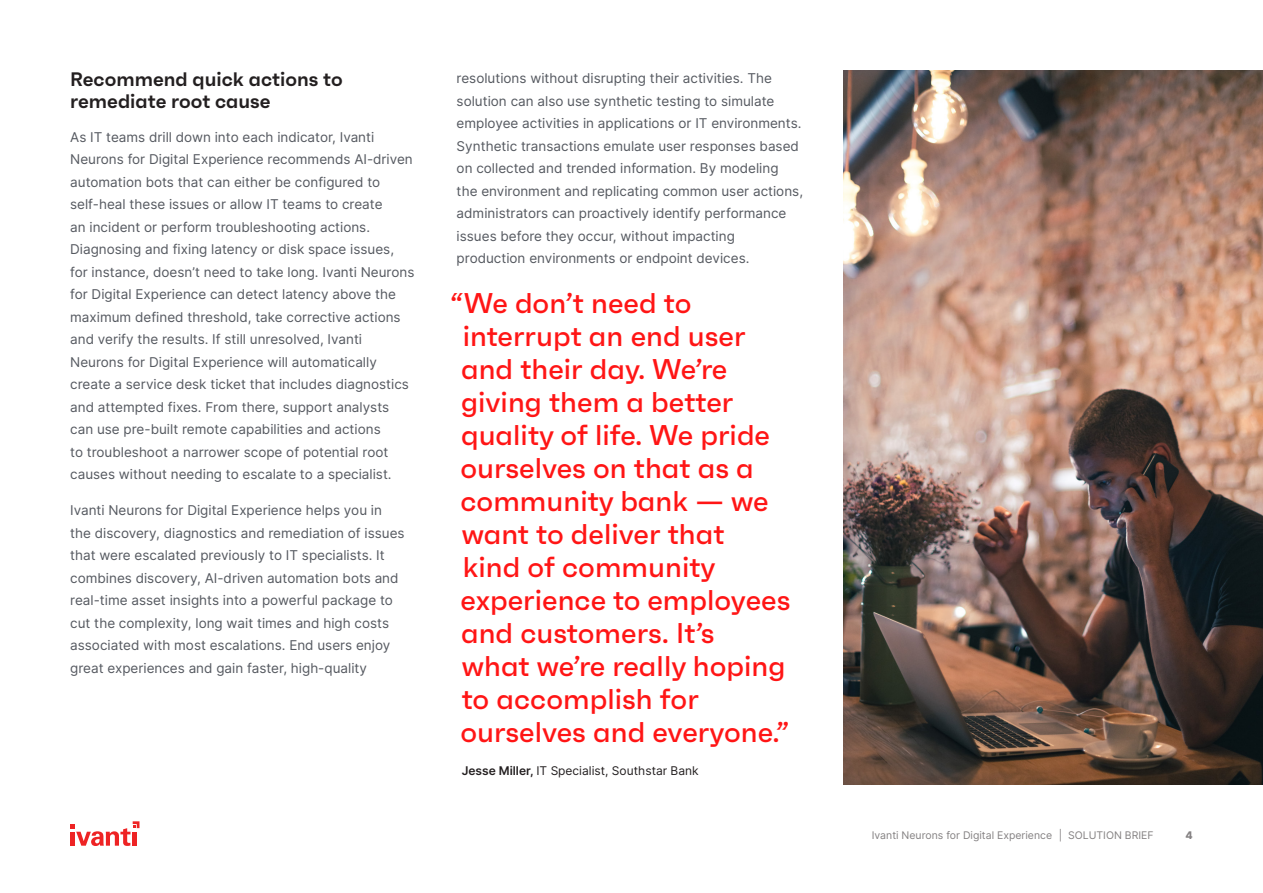
<style>
.page{position:relative;width:1263px;height:893px;background:#fff}
.page>*{position:absolute;margin:0;border:0;box-sizing:border-box;transform-origin:0 0}
.Quote_text{font:500 28.5px/33px "Faktum";color:#ff1515}
.Heading_1{font:600 19.5px/22.5px "Faktum";color:#231f20}
.t1{font:13.5px/22.5px "Inter";color:#555960}
.t2{font:12px "Inter";color:#231f20}
.t3{font:10.5px "Inter";color:#848182}
.t4{font:800 10.5px "Inter";color:#848182}
.s1{font-weight:600}
</style>
<div class="page">
<svg style="left:70px;top:821px;width:69px;height:25px"></svg>
<hr style="left:133px;top:832px;width:4px;height:14px;background:#ee2324">
<img style="left:843px;top:70px;width:420px;height:715px">
<p class="Heading_1" style="left:70px;top:67px;width:274px">Recommend quick actions to remediate root cause</p>
<p class="t1" style="left:70px;top:125px;width:346px">As IT teams drill down into each indicator, Ivanti Neurons for Digital Experience recommends AI-driven automation bots that can either be configured to self-heal these issues or allow IT teams to create<br>an incident or perform troubleshooting actions.<br>Diagnosing and fixing latency or disk space issues, for instance, doesn’t need to take long. Ivanti Neurons for Digital Experience can detect latency above the maximum defined threshold, take corrective actions and verify the results. If still unresolved, Ivanti Neurons for Digital Experience will automatically create a service desk ticket that includes diagnostics and attempted fixes. From there, support analysts can use pre-built remote capabilities and actions<br>to troubleshoot a narrower scope of potential root causes without needing to escalate to a specialist.</p>
<p class="t1" style="left:70px;top:499px;width:336px">Ivanti Neurons for Digital Experience helps you in the discovery, diagnostics and remediation of issues that were escalated previously to IT specialists. It combines discovery, AI-driven automation bots and real-time asset insights into a powerful package to cut the complexity, long wait times and high costs associated with most escalations. End users enjoy great experiences and gain faster, high-quality</p>
<p class="t1" style="left:457px;top:67px;width:348px">resolutions without disrupting their activities. The solution can also use synthetic testing to simulate employee activities in applications or IT environments.<br>Synthetic transactions emulate user responses based on collected and trended information. By modeling<br>the environment and replicating common user actions, administrators can proactively identify performance issues before they occur, without impacting production environments or endpoint devices.</p>
<p class="Quote_text" style="left:460px;top:286px;width:331px;text-indent:-10px">“We don’t need to interrupt an end user and their day. We’re giving them a better quality of life. We pride ourselves on that as a community bank — we want to deliver that<br>kind of community experience to employees and customers. It’s<br>what we’re really hoping to accomplish for ourselves and everyone.”</p>
<p class="t2" style="left:462px;top:762px;width:239px"><span class="s1">Jesse Miller,</span> IT Specialist, Southstar Bank</p>
<p class="t3" style="left:872px;top:828px;width:283px">Ivanti Neurons for Digital Experience | SOLUTION BRIEF</p>
<p class="t4" style="left:1185px;top:828px;width:9px">4</p>
</div>
